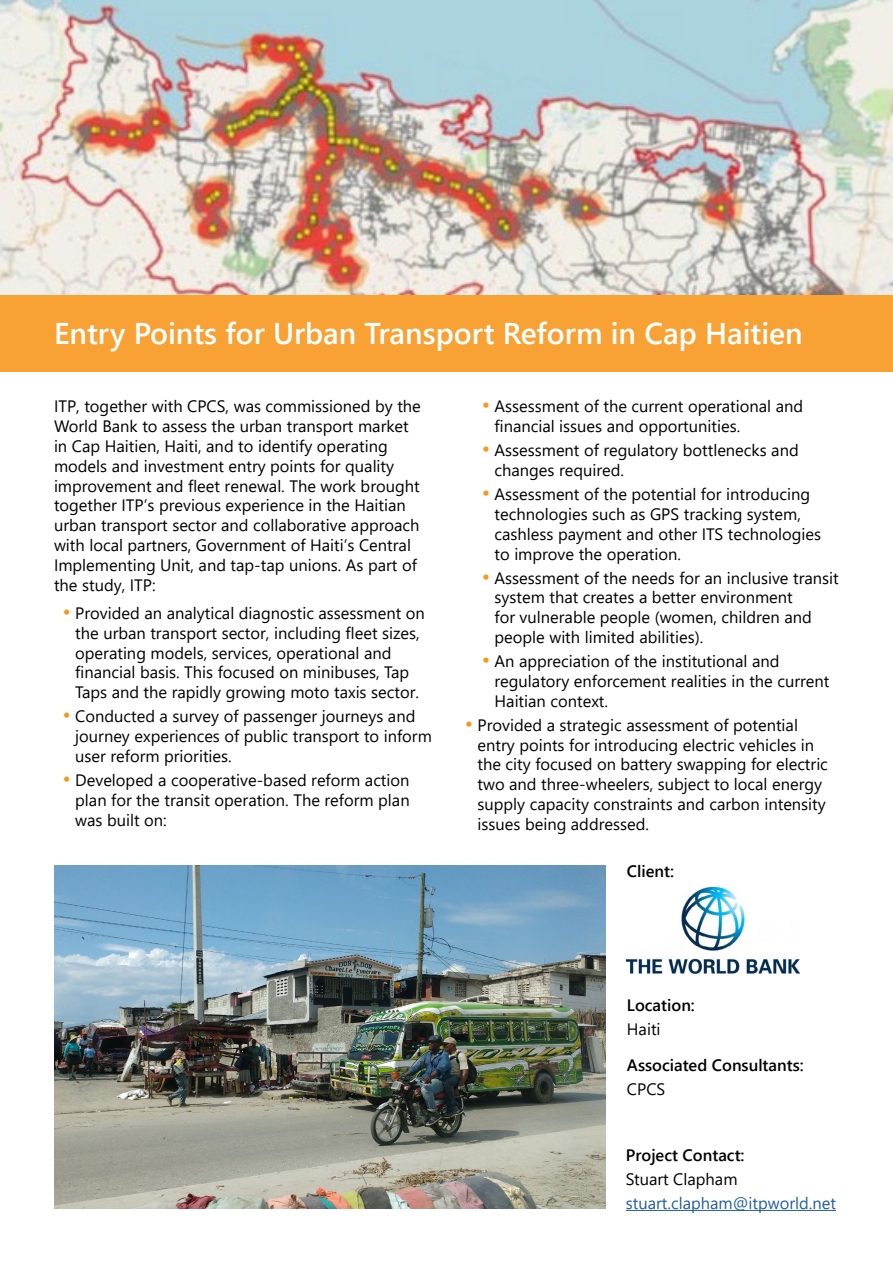
<style>
.page{position:relative;width:893px;height:1263px;background:#fff}
.page>*{position:absolute;margin:0;border:0;box-sizing:border-box;transform-origin:0 0}
.t1{font:600 30px "Segoe UI";color:#fff}
.t2{font:16.5px/19.8px "Segoe UI";color:#000}
.t3{font:600 16.5px "Segoe UI";color:#000}
.t4{font:16.5px "Segoe UI";color:#215e9e}
.s1{font-size:21px;color:#f8971d}
</style>
<div class="page">
<div style="left:0;top:295px;width:893px;height:77px;background:#f8a134"></div>
<img style="left:54px;top:865px;width:551px;height:344px">
<hr style="left:626px;top:1210px;width:210px;height:1px;background:#215e9e">
<img style="left:0;top:0;width:893px;height:295px">
<img style="left:627px;top:888px;width:173px;height:87px">
<h1 class="t1" style="left:54px;top:305px;width:750px">Entry Points for Urban Transport Reform in Cap Haitien</h1>
<p class="t2" style="left:54px;top:395px;width:368px">ITP, together with CPCS, was commissioned by the World Bank to assess the urban transport market in Cap Haitien, Haiti, and to identify operating models and investment entry points for quality improvement and fleet renewal. The work brought together ITP’s previous experience in the Haitian urban transport sector and collaborative approach with local partners, Government of Haiti’s Central Implementing Unit, and tap-tap unions. As part of the study, ITP:</p>
<p class="t2" style="left:75px;top:602px;width:351px;text-indent:-13px"><span class="s1">•</span> Provided an analytical diagnostic assessment on the urban transport sector, including fleet sizes, operating models, services, operational and financial basis. This focused on minibuses, Tap Taps and the rapidly growing moto taxis sector.</p>
<p class="t2" style="left:75px;top:705px;width:358px;text-indent:-13px"><span class="s1">•</span> Conducted a survey of passenger journeys and journey experiences of public transport to inform user reform priorities.</p>
<p class="t2" style="left:75px;top:769px;width:336px;text-align:justify;text-indent:-13px"><span class="s1">•</span> Developed a cooperative-based reform action plan for the transit operation. The reform plan was built on:</p>
<p class="t2" style="left:495px;top:395px;width:310px;text-indent:-13px"><span class="s1">•</span> Assessment of the current operational and financial issues and opportunities.</p>
<p class="t2" style="left:495px;top:439px;width:306px;text-indent:-13px"><span class="s1">•</span> Assessment of regulatory bottlenecks and changes required.</p>
<p class="t2" style="left:495px;top:483px;width:328px;text-indent:-13px"><span class="s1">•</span> Assessment of the potential for introducing technologies such as GPS tracking system, cashless payment and other ITS technologies to improve the operation.</p>
<p class="t2" style="left:495px;top:566px;width:346px;text-indent:-13px"><span class="s1">•</span> Assessment of the needs for an inclusive transit system that creates a better environment<br>for vulnerable people (women, children and people with limited abilities).</p>
<p class="t2" style="left:495px;top:650px;width:336px;text-indent:-13px"><span class="s1">•</span> An appreciation of the institutional and regulatory enforcement realities in the current<br>Haitian context.</p>
<p class="t2" style="left:477px;top:713px;width:352px;text-indent:-13px"><span class="s1">•</span> Provided a strategic assessment of potential entry points for introducing electric vehicles in the city focused on battery swapping for electric two and three-wheelers, subject to local energy supply capacity constraints and carbon intensity issues being addressed.</p>
<p class="t3" style="left:627px;top:856px;width:49px">Client:</p>
<p class="t3" style="left:627px;top:989px;width:69px">Location:</p>
<p class="t2" style="left:627px;top:1017px;width:35px">Haiti</p>
<p class="t3" style="left:627px;top:1049px;width:178px">Associated Consultants:</p>
<p class="t2" style="left:627px;top:1078px;width:40px">CPCS</p>
<p class="t3" style="left:626px;top:1139px;width:120px">Project Contact:</p>
<p class="t2" style="left:626px;top:1168px;width:113px">Stuart Clapham</p>
<p class="t4" style="left:626px;top:1187px;width:212px">stuart.clapham@itpworld.net</p>
</div>
